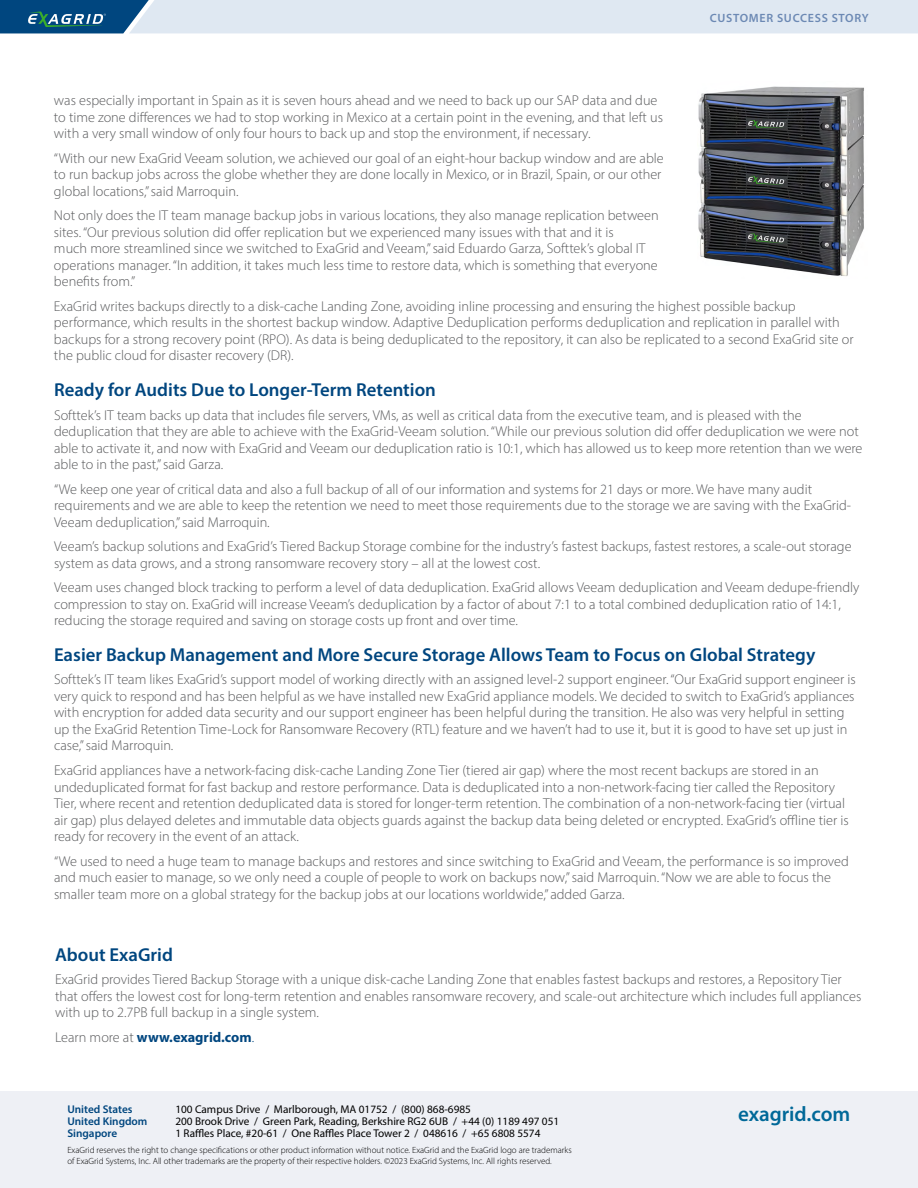
<style>
.page{position:relative;width:918px;height:1188px;background:#fff}
.page>*{position:absolute;margin:0;border:0;box-sizing:border-box;transform-origin:0 0}
.t1{font:600 21px "Myriad Pro";color:#006898}
.t2{font:600 18.75px "Myriad Pro";color:#00467f}
.t3{font:300 14.25px/16.5px "Myriad Pro";color:#58595b}
.t4{font:700 14.25px "Myriad Pro";color:#00467f}
.t5{font:600 12px "Myriad Pro";letter-spacing:.06em;color:#6c89b4}
.t6{font:11.25px "Myriad Pro";color:#000}
.t7{font:600 11.25px "Myriad Pro";color:#00467f}
.t8{font:300 9px/10.5px "Myriad Pro";color:#000}
.s1{font-weight:300;color:#58595b}
.s2{font-weight:300}
</style>
<div class="page">
<div style="left:0;top:1092px;width:918px;height:96px;background:#eef0f5"></div>
<svg style="left:0;top:0;width:918px;height:33px"></svg>
<img style="left:698px;top:86px;width:166px;height:190px">
<p class="t5" style="left:710px;top:10px;width:161px">CUSTOMER SUCCESS STORY</p>
<p class="t3" style="left:54px;top:92px;width:611px">was especially important in Spain as it is seven hours ahead and we need to back up our SAP data and due to time zone differences we had to stop working in Mexico at a certain point in the evening, and that left us with a very small window of only four hours to back up and stop the environment, if necessary.</p>
<p class="t3" style="left:54px;top:150px;width:611px">“With our new ExaGrid Veeam solution, we achieved our goal of an eight-hour backup window and are able to run backup jobs across the globe whether they are done locally in Mexico, or in Brazil, Spain, or our other global locations,” said Marroquin.</p>
<p class="t3" style="left:54px;top:207px;width:606px">Not only does the IT team manage backup jobs in various locations, they also manage replication between sites. “Our previous solution did offer replication but we experienced many issues with that and it is<br>much more streamlined since we switched to ExaGrid and Veeam,” said Eduardo Garza, Softtek’s global IT operations manager. “In addition, it takes much less time to restore data, which is something that everyone benefits from.”</p>
<p class="t3" style="left:54px;top:298px;width:801px">ExaGrid writes backups directly to a disk-cache Landing Zone, avoiding inline processing and ensuring the highest possible backup performance, which results in the shortest backup window. Adaptive Deduplication performs deduplication and replication in parallel with backups for a strong recovery point (RPO). As data is being deduplicated to the repository, it can also be replicated to a second ExaGrid site or the public cloud for disaster recovery (DR).</p>
<h2 class="t2" style="left:54px;top:378px;width:383px">Ready for Audits Due to Longer-Term Retention</h2>
<p class="t3" style="left:54px;top:406px;width:810px">Softtek’s IT team backs up data that includes file servers, VMs, as well as critical data from the executive team, and is pleased with the deduplication that they are able to achieve with the ExaGrid-Veeam solution. “While our previous solution did offer deduplication we were not able to activate it, and now with ExaGrid and Veeam our deduplication ratio is 10:1, which has allowed us to keep more retention than we were able to in the past,” said Garza.</p>
<p class="t3" style="left:54px;top:481px;width:799px">“We keep one year of critical data and also a full backup of all of our information and systems for 21 days or more. We have many audit requirements and we are able to keep the retention we need to meet those requirements due to the storage we are saving with the ExaGrid-<br>Veeam deduplication,” said Marroquin.</p>
<p class="t3" style="left:54px;top:538px;width:799px">Veeam’s backup solutions and ExaGrid’s Tiered Backup Storage combine for the industry’s fastest backups, fastest restores, a scale-out storage system as data grows, and a strong ransomware recovery story – all at the lowest cost.</p>
<p class="t3" style="left:54px;top:579px;width:807px">Veeam uses changed block tracking to perform a level of data deduplication. ExaGrid allows Veeam deduplication and Veeam dedupe-friendly compression to stay on. ExaGrid will increase Veeam’s deduplication by a factor of about 7:1 to a total combined deduplication ratio of 14:1, reducing the storage required and saving on storage costs up front and over time.</p>
<h2 class="t2" style="left:54px;top:643px;width:763px">Easier Backup Management and More Secure Storage Allows Team to Focus on Global Strategy</h2>
<p class="t3" style="left:54px;top:671px;width:803px">Softtek’s IT team likes ExaGrid’s support model of working directly with an assigned level-2 support engineer. “Our ExaGrid support engineer is very quick to respond and has been helpful as we have installed new ExaGrid appliance models. We decided to switch to ExaGrid’s appliances with encryption for added data security and our support engineer has been helpful during the transition. He also was very helpful in setting up the ExaGrid Retention Time-Lock for Ransomware Recovery (RTL) feature and we haven’t had to use it, but it is good to have set up just in case,” said Marroquin.</p>
<p class="t3" style="left:54px;top:762px;width:796px">ExaGrid appliances have a network-facing disk-cache Landing Zone Tier (tiered air gap) where the most recent backups are stored in an undeduplicated format for fast backup and restore performance. Data is deduplicated into a non-network-facing tier called the Repository Tier, where recent and retention deduplicated data is stored for longer-term retention. The combination of a non-network-facing tier (virtual air gap) plus delayed deletes and immutable data objects guards against the backup data being deleted or encrypted. ExaGrid’s offline tier is ready for recovery in the event of an attack.</p>
<p class="t3" style="left:54px;top:853px;width:796px">“We used to need a huge team to manage backups and restores and since switching to ExaGrid and Veeam, the performance is so improved and much easier to manage, so we only need a couple of people to work on backups now,” said Marroquin. “Now we are able to focus the smaller team more on a global strategy for the backup jobs at our locations worldwide,” added Garza.</p>
<h2 class="t2" style="left:55px;top:943px;width:119px">About ExaGrid</h2>
<p class="t3" style="left:55px;top:971px;width:808px">ExaGrid provides Tiered Backup Storage with a unique disk-cache Landing Zone that enables fastest backups and restores, a Repository Tier that offers the lowest cost for long-term retention and enables ransomware recovery, and scale-out architecture which includes full appliances with up to 2.7PB full backup in a single system.</p>
<p class="t4" style="left:55px;top:1028px;width:201px"><span class="s1">Learn more at</span> www.exagrid.com<span class="s2">.</span></p>
<p class="t7" style="left:67px;top:1102px;width:67px">United States</p>
<p class="t6" style="left:175px;top:1103px;width:297px">100 Campus Drive / Marlborough, MA 01752 / (800) 868-6985</p>
<p class="t7" style="left:67px;top:1114px;width:82px">United Kingdom</p>
<p class="t6" style="left:175px;top:1115px;width:385px">200 Brook Drive / Green Park, Reading, Berkshire RG2 6UB / +44 (0) 1189 497 051</p>
<p class="t7" style="left:67px;top:1126px;width:51px">Singapore</p>
<p class="t6" style="left:175px;top:1127px;width:367px">1 Raffles Place, #20-61 / One Raffles Place Tower 2 / 048616 / +65 6808 5574</p>
<p class="t8" style="left:67px;top:1145px;width:506px">ExaGrid reserves the right to change specifications or other product information without notice. ExaGrid and the ExaGrid logo are trademarks of ExaGrid Systems, Inc. All other trademarks are the property of their respective holders. ©2023 ExaGrid Systems, Inc. All rights reserved.</p>
<h1 class="t1" style="left:738px;top:1100px;width:114px">exagrid.com</h1>
</div>
